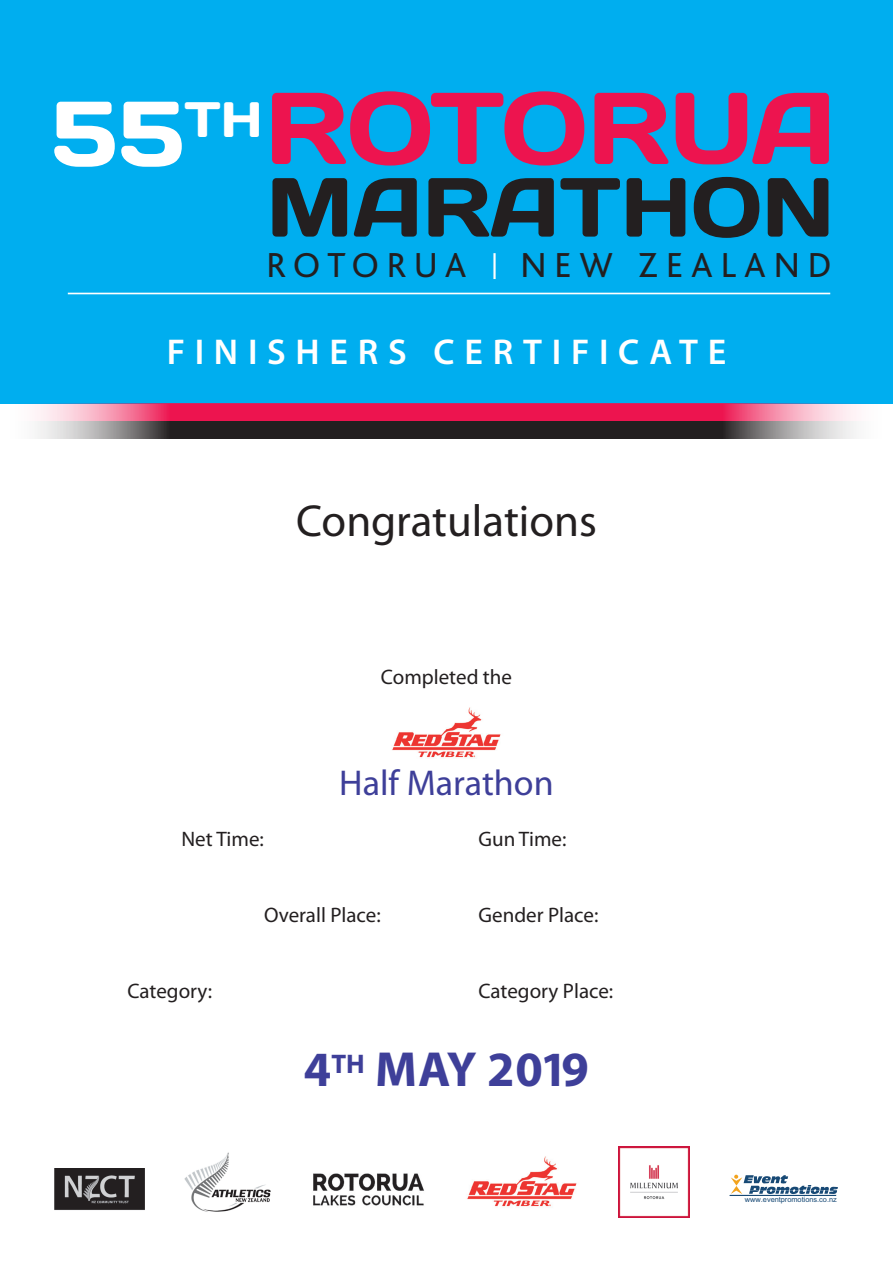
<style>
.page{position:relative;width:893px;height:1263px;background:#fff}
.page>*{position:absolute;margin:0;border:0;box-sizing:border-box;transform-origin:0 0}
.t1{font:101.7px "Days";letter-spacing:-.01em;color:#ed144f}
.t2{font:92.4px "Days";color:#fff}
.t3{font:83.55px "Days";color:#231f20}
.t4{font:700 49.5px "Myriad Pro";letter-spacing:-.06em;color:#3e3f99}
.t5{font:45px "Myriad Pro";color:#231f20}
.t6{font:36.3px "Bliss";letter-spacing:.22em;color:#231f20}
.t7{font:600 36px "Myriad Pro";letter-spacing:.27em;color:#fff}
.t8{font:36px "Myriad Pro";color:#3e3f99}
.t9{font:21px "Myriad Pro";color:#231f20}
.t10{font:7.35px "Arial";letter-spacing:-.005em;color:#174975}
.s1{font-size:25.35px;color:#fff}
</style>
<div class="page">
<div style="left:0;top:0;width:893px;height:404px;background:#00aeef"></div>
<img style="left:184px;top:1152px;width:87px;height:60px">
<svg style="left:729px;top:1175px;width:109px;height:21px"></svg>
<svg style="left:35px;top:404px;width:822px;height:17px;background:#f04170"></svg>
<svg style="left:37px;top:421px;width:819px;height:17px;background:#4c494a"></svg>
<hr style="left:68px;top:293px;width:762px;height:1px;background:#fff">
<img style="left:313px;top:1173px;width:111px;height:35px">
<img style="left:54px;top:1168px;width:91px;height:42px">
<img style="left:467px;top:1156px;width:110px;height:51px">
<img style="left:618px;top:1146px;width:71px;height:71px">
<img style="left:392px;top:707px;width:109px;height:51px">
<h2 class="t2" style="left:51px;top:74px;width:213px">55<sup>TH</sup></h2>
<h1 class="t1" style="left:265px;top:63px;width:572px">ROTORUA</h1>
<h3 class="t3" style="left:267px;top:153px;width:569px">MARATHON</h3>
<h3 class="t6" style="left:266px;top:246px;width:566px">ROTORUA <span class="s1">|</span> NEW ZEALAND</h3>
<h3 class="t7" style="left:167px;top:329px;width:561px">FINISHERS CERTIFICATE</h3>
<p class="t5" style="left:296px;top:493px;width:302px">Congratulations</p>
<p class="t9" style="left:381px;top:664px;width:133px">Completed the</p>
<p class="t8" style="left:339px;top:761px;width:216px">Half Marathon</p>
<p class="t9" style="left:181px;top:826px;width:84px">Net Time:</p>
<p class="t9" style="left:478px;top:826px;width:89px">Gun Time:</p>
<p class="t9" style="left:264px;top:902px;width:118px">Overall Place:</p>
<p class="t9" style="left:478px;top:902px;width:121px">Gender Place:</p>
<p class="t9" style="left:128px;top:978px;width:86px">Category:</p>
<p class="t9" style="left:479px;top:978px;width:136px">Category Place:</p>
<h3 class="t4" style="left:304px;top:1037px;width:287px">4<sup>TH</sup> MAY 2019</h3>
<p class="t10" style="left:745px;top:1194px;width:93px">www.eventpromotions.co.nz</p>
</div>
